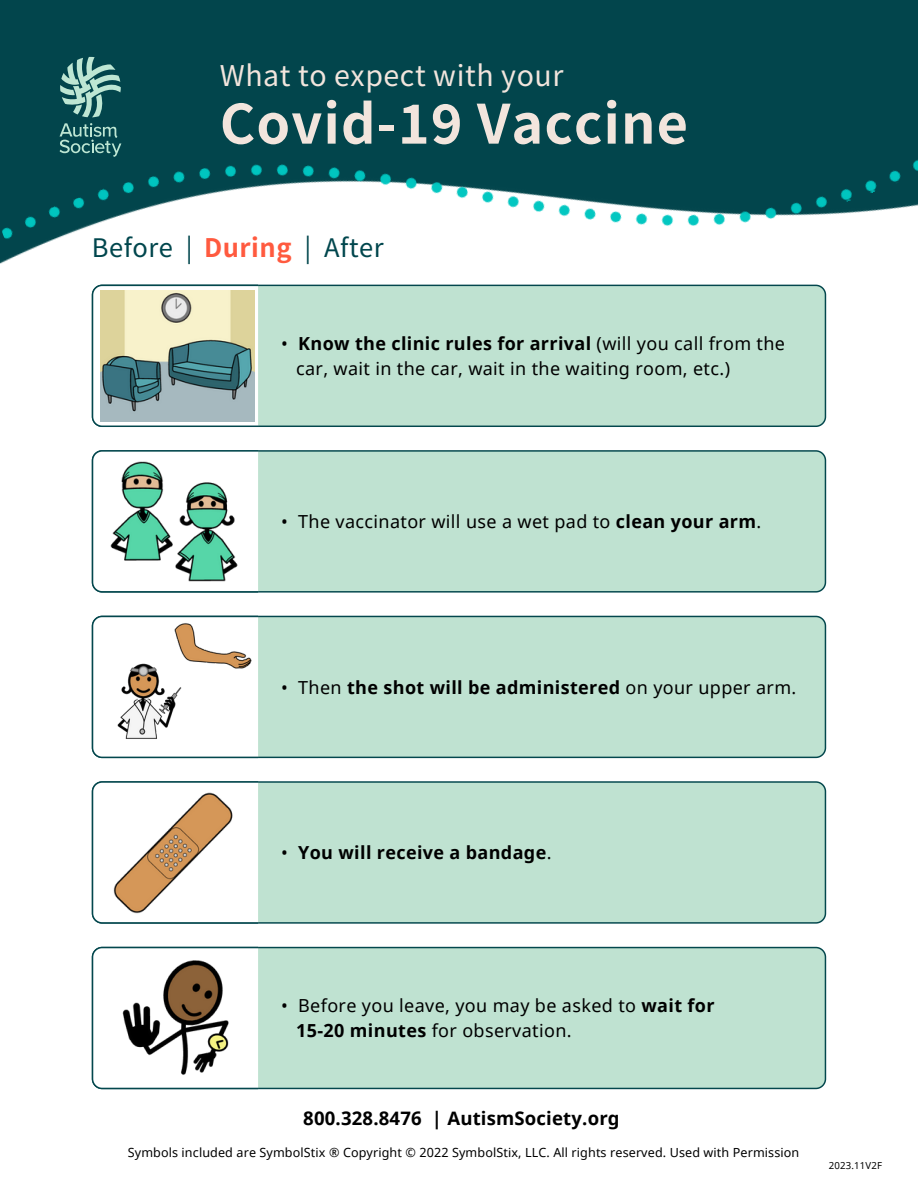
<style>
.page{position:relative;width:918px;height:1188px;background:#fff}
.page>*{position:absolute;margin:0;border:0;box-sizing:border-box;transform-origin:0 0}
.t1{font:700 54px "Noto Sans JP";letter-spacing:.02em;color:#f2e5dd}
.t2{font:28.5px "Noto Sans JP";letter-spacing:.02em;color:#f2e5dd}
.t3{font:25.5px "Noto Sans JP";letter-spacing:.02em;color:#00464d}
.t4{font:700 18.6px "Noto Sans";letter-spacing:.01em;color:#000}
.t5{font:18px "Noto Sans";letter-spacing:.02em;color:#000}
.t6{font:700 18px "Noto Sans";letter-spacing:.02em;color:#000}
.t7{font:12.6px "Noto Sans";letter-spacing:.01em;color:#000}
.t8{font:9.6px "Noto Sans";letter-spacing:.02em;color:#000}
.s1{font-weight:700;color:#ff5a3f}
.s2{font-weight:400}
.s3{font-weight:700}
</style>
<div class="page">
<div style="left:260px;top:615px;width:566px;height:143px;background:#bfe2d1"></div>
<svg style="left:92px;top:615px;width:168px;height:143px"></svg>
<div style="left:260px;top:781px;width:566px;height:143px;background:#bfe2d1"></div>
<svg style="left:92px;top:781px;width:168px;height:143px"></svg>
<div style="left:260px;top:947px;width:566px;height:142px;background:#bfe2d1"></div>
<svg style="left:92px;top:947px;width:168px;height:142px"></svg>
<img style="left:91px;top:477px;width:736px;height:116px">
<img style="left:0;top:0;width:918px;height:477px">
<img style="left:100px;top:459px;width:148px;height:126px">
<img style="left:100px;top:788px;width:151px;height:128px">
<img style="left:100px;top:290px;width:155px;height:132px">
<img style="left:104px;top:663px;width:90px;height:77px">
<img style="left:174px;top:615px;width:78px;height:62px">
<img style="left:108px;top:961px;width:135px;height:114px">
<p class="t2" style="left:220px;top:53px;width:345px">What to expect with your</p>
<p class="t1" style="left:220px;top:81px;width:470px">Covid-19 Vaccine</p>
<p class="t3" style="left:92px;top:228px;width:201px">Before | <span class="s1">During</span></p>
<p class="t3" style="left:304px;top:228px;width:81px">| After</p>
<p class="t6" style="left:281px;top:331px;width:506px"><span class="s2">•</span> Know the clinic rules for arrival <span class="s2">(will you call from the</span></p>
<p class="t5" style="left:296px;top:356px;width:435px">car, wait in the car, wait in the waiting room, etc.)</p>
<p class="t5" style="left:281px;top:509px;width:482px">• The vaccinator will use a wet pad to <span class="s3">clean your arm</span>.</p>
<p class="t6" style="left:281px;top:674px;width:517px"><span class="s2">• Then</span> the shot will be administered <span class="s2">on your upper arm.</span></p>
<p class="t6" style="left:281px;top:840px;width:272px"><span class="s2">•</span> You will receive a bandage<span class="s2">.</span></p>
<p class="t5" style="left:281px;top:993px;width:435px">• Before you leave, you may be asked to <span class="s3">wait for</span></p>
<p class="t5" style="left:296px;top:1018px;width:277px"><span class="s3">15-20 minutes</span> for observation.</p>
<p class="t4" style="left:303px;top:1105px;width:318px">800.328.8476 | AutismSociety.org</p>
<p class="t7" style="left:128px;top:1143px;width:673px">Symbols included are SymbolStix ® Copyright © 2022 SymbolStix, LLC. All rights reserved. Used with Permission</p>
<p class="t8" style="left:829px;top:1158px;width:55px">2023.11V2F</p>
</div>
